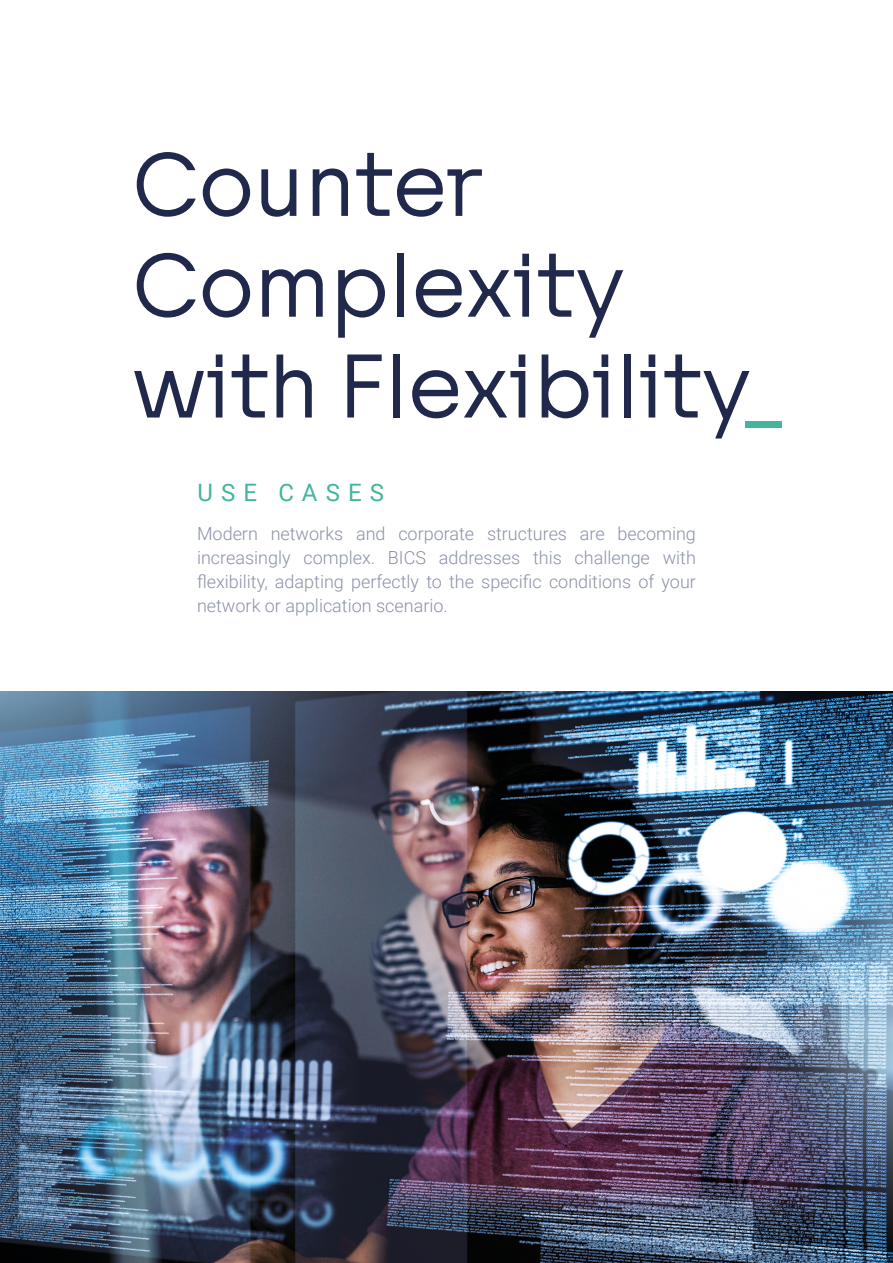
<style>
.page{position:relative;width:893px;height:1263px;background:#fff}
.page>*{position:absolute;margin:0;border:0;box-sizing:border-box;transform-origin:0 0}
.t1{font:84px/100.8px "Tosh A";letter-spacing:.025em;color:#20284c}
.t2{font:24px "Roboto";letter-spacing:.34em;color:#43b59c}
.t3{font:300 18px/24px "Roboto";color:#8a92a7;text-align:justify}
.t4{font:300 13.5px "Roboto";color:#43b59c}
.s1{color:#43b59c}
</style>
<div class="page">
<img style="left:0;top:691px;width:893px;height:572px">
<h1 class="t1" style="left:133px;top:139px;width:653px">Counter<br>Complexity with Flexibility<span class="s1">_</span></h1>
<h2 class="t2" style="left:197px;top:475px;width:188px">USE CASES</h2>
<p class="t3" style="left:197px;top:520px;width:500px">Modern networks and corporate structures are becoming increasingly complex. BICS addresses this challenge with flexibility, adapting perfectly to the specific conditions of your network or application scenario.</p>
<p class="t4" style="left:68px;top:1192px;width:16px">22</p>
</div>
